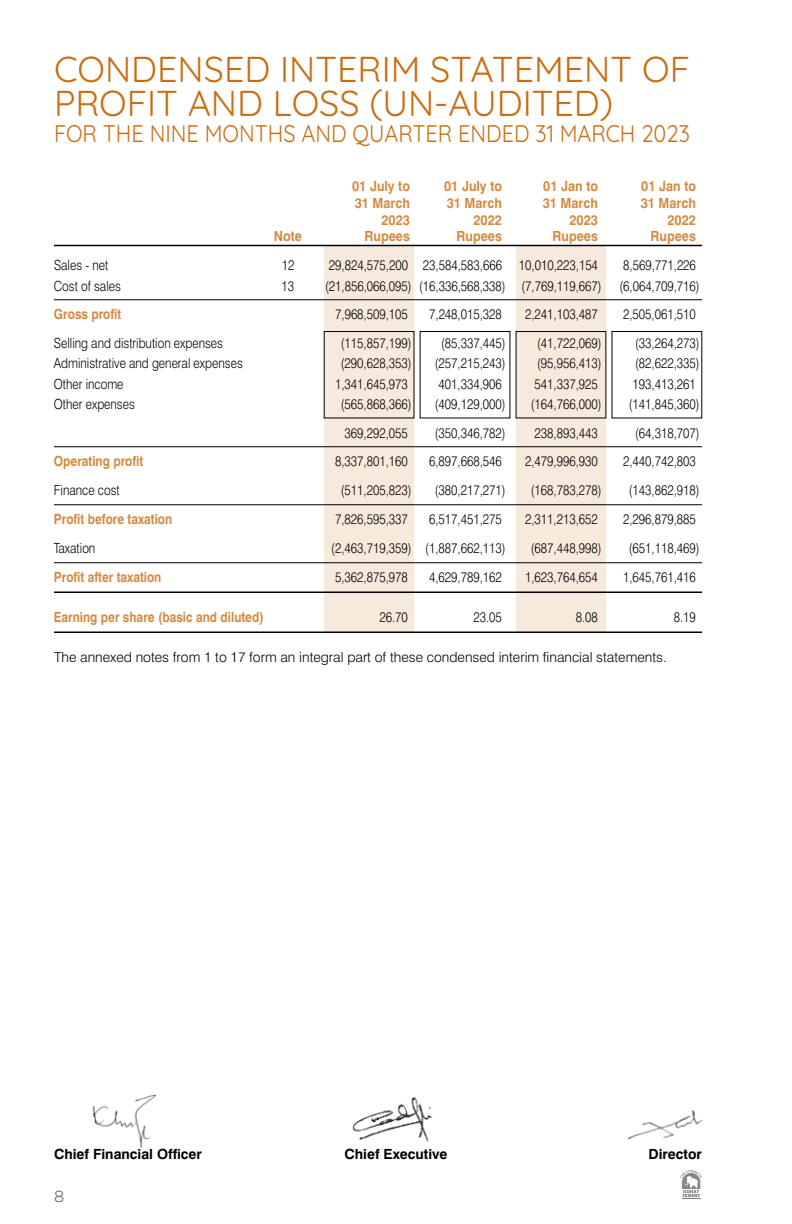
<style>
.page{position:relative;width:792px;height:1224px;background:#fff}
.page>*{position:absolute;margin:0;border:0;box-sizing:border-box;transform-origin:0 0}
.t1{font:300 36px/34px "Quicksand";color:#c86e14}
.t2{font:300 24px "Quicksand";color:#c86e14;scale:.9 1}
.t3{font:300 16px "Gotham";color:#494948}
.t4{font:300 14px "Swiss 721 BT";color:#000;scale:.85 1}
.t5{font:700 14px "Swiss 721 BT";color:#d38a40;scale:.9 1}
.t6{font:700 14px "Swiss 721 BT";color:#d38a40;scale:.85 1}
.t7{font:300 14px "Swiss 721 BT";color:#000}
.t8{font:700 14px "Swiss 721 BT";color:#000}
</style>
<div class="page">
<img style="left:628px;top:1110px;width:75px;height:30px">
<img style="left:92px;top:1094px;width:65px;height:53px">
<img style="left:352px;top:1097px;width:80px;height:45px">
<div style="left:516px;top:246px;width:90px;height:386px;background:#f7e9db"></div>
<div style="left:324px;top:246px;width:90px;height:386px;background:#f7e9db"></div>
<hr style="left:54px;top:245px;width:648px;height:1px;background:#000">
<hr style="left:54px;top:299px;width:648px;height:1px;background:#000">
<hr style="left:54px;top:446px;width:648px;height:1px;background:#000">
<hr style="left:54px;top:504px;width:648px;height:1px;background:#000">
<hr style="left:54px;top:562px;width:648px;height:1px;background:#000">
<hr style="left:54px;top:591px;width:648px;height:2px;background:#000">
<hr style="left:54px;top:631px;width:648px;height:2px;background:#000">
<svg style="left:680px;top:1170px;width:22px;height:29px"></svg>
<h1 class="t1" style="left:54px;top:48px;width:638px">CONDENSED INTERIM STATEMENT OF<br>PROFIT AND LOSS (UN-AUDITED)</h1>
<h2 class="t2" style="left:54px;top:115px;width:708px">FOR THE NINE MONTHS AND QUARTER ENDED 31 MARCH 2023</h2>
<p class="t5" style="left:352px;top:178px;width:66px">01 July to</p>
<p class="t5" style="left:444px;top:178px;width:66px">01 July to</p>
<p class="t5" style="left:543px;top:178px;width:62px">01 Jan to</p>
<p class="t5" style="left:641px;top:178px;width:62px">01 Jan to</p>
<p class="t5" style="left:355px;top:194px;width:63px">31 March</p>
<p class="t5" style="left:447px;top:194px;width:63px">31 March</p>
<p class="t5" style="left:543px;top:194px;width:63px">31 March</p>
<p class="t5" style="left:641px;top:194px;width:63px">31 March</p>
<p class="t5" style="left:381px;top:211px;width:33px">2023</p>
<p class="t5" style="left:473px;top:211px;width:33px">2022</p>
<p class="t5" style="left:569px;top:211px;width:33px">2023</p>
<p class="t5" style="left:667px;top:211px;width:33px">2022</p>
<p class="t5" style="left:274px;top:228px;width:33px">Note</p>
<p class="t5" style="left:365px;top:228px;width:52px">Rupees</p>
<p class="t5" style="left:457px;top:228px;width:52px">Rupees</p>
<p class="t5" style="left:553px;top:228px;width:52px">Rupees</p>
<p class="t5" style="left:651px;top:228px;width:52px">Rupees</p>
<p class="t4" style="left:54px;top:257px;width:65px">Sales - net</p>
<p class="t4" style="left:282px;top:257px;width:16px">12</p>
<p class="t4" style="left:329px;top:257px;width:318px">29,824,575,200 23,584,583,666 10,010,223,154</p>
<p class="t4" style="left:623px;top:257px;width:87px">8,569,771,226</p>
<p class="t4" style="left:54px;top:277px;width:80px">Cost of sales</p>
<p class="t4" style="left:282px;top:277px;width:16px">13</p>
<p class="t4" style="left:325px;top:277px;width:327px">(21,856,066,095) (16,336,568,338) (7,769,119,667)</p>
<p class="t4" style="left:619px;top:277px;width:96px">(6,064,709,716)</p>
<p class="t6" style="left:54px;top:306px;width:81px">Gross profit</p>
<p class="t4" style="left:335px;top:306px;width:87px">7,968,509,105</p>
<p class="t4" style="left:429px;top:306px;width:87px">7,248,015,328</p>
<p class="t4" style="left:525px;top:306px;width:87px">2,241,103,487</p>
<p class="t4" style="left:623px;top:306px;width:87px">2,505,061,510</p>
<p class="t4" style="left:54px;top:335px;width:201px">Selling and distribution expenses</p>
<p class="t4" style="left:341px;top:335px;width:85px">(115,857,199)</p>
<p class="t4" style="left:441px;top:335px;width:77px">(85,337,445)</p>
<p class="t4" style="left:537px;top:335px;width:77px">(41,722,069)</p>
<p class="t4" style="left:635px;top:335px;width:77px">(33,264,273)</p>
<p class="t4" style="left:54px;top:355px;width:224px">Administrative and general expenses</p>
<p class="t4" style="left:341px;top:355px;width:85px">(290,628,353)</p>
<p class="t4" style="left:435px;top:355px;width:85px">(257,215,243)</p>
<p class="t4" style="left:537px;top:355px;width:77px">(95,956,413)</p>
<p class="t4" style="left:635px;top:355px;width:77px">(82,622,335)</p>
<p class="t4" style="left:54px;top:375px;width:83px">Other income</p>
<p class="t4" style="left:335px;top:375px;width:87px">1,341,645,973</p>
<p class="t4" style="left:439px;top:375px;width:76px">401,334,906</p>
<p class="t4" style="left:535px;top:375px;width:76px">541,337,925</p>
<p class="t4" style="left:633px;top:375px;width:76px">193,413,261</p>
<p class="t4" style="left:54px;top:395px;width:97px">Other expenses</p>
<p class="t4" style="left:341px;top:395px;width:85px">(565,868,366)</p>
<p class="t4" style="left:435px;top:395px;width:85px">(409,129,000)</p>
<p class="t4" style="left:531px;top:395px;width:85px">(164,766,000)</p>
<p class="t4" style="left:629px;top:395px;width:85px">(141,845,360)</p>
<p class="t4" style="left:345px;top:424px;width:76px">369,292,055</p>
<p class="t4" style="left:435px;top:424px;width:85px">(350,346,782)</p>
<p class="t4" style="left:535px;top:424px;width:76px">238,893,443</p>
<p class="t4" style="left:635px;top:424px;width:77px">(64,318,707)</p>
<p class="t6" style="left:54px;top:453px;width:107px">Operating profit</p>
<p class="t4" style="left:335px;top:453px;width:87px">8,337,801,160</p>
<p class="t4" style="left:429px;top:453px;width:87px">6,897,668,546</p>
<p class="t4" style="left:525px;top:453px;width:87px">2,479,996,930</p>
<p class="t4" style="left:623px;top:453px;width:87px">2,440,742,803</p>
<p class="t4" style="left:54px;top:482px;width:79px">Finance cost</p>
<p class="t4" style="left:341px;top:482px;width:85px">(511,205,823)</p>
<p class="t4" style="left:435px;top:482px;width:85px">(380,217,271)</p>
<p class="t4" style="left:531px;top:482px;width:85px">(168,783,278)</p>
<p class="t4" style="left:629px;top:482px;width:85px">(143,862,918)</p>
<p class="t6" style="left:54px;top:511px;width:141px">Profit before taxation</p>
<p class="t4" style="left:335px;top:511px;width:87px">7,826,595,337</p>
<p class="t4" style="left:429px;top:511px;width:87px">6,517,451,275</p>
<p class="t4" style="left:525px;top:511px;width:87px">2,311,213,652</p>
<p class="t4" style="left:623px;top:511px;width:87px">2,296,879,885</p>
<p class="t4" style="left:54px;top:540px;width:50px">Taxation</p>
<p class="t4" style="left:331px;top:540px;width:207px">(2,463,719,359) (1,887,662,113)</p>
<p class="t4" style="left:531px;top:540px;width:85px">(687,448,998)</p>
<p class="t4" style="left:629px;top:540px;width:85px">(651,118,469)</p>
<p class="t6" style="left:54px;top:569px;width:128px">Profit after taxation</p>
<p class="t4" style="left:335px;top:569px;width:87px">5,362,875,978</p>
<p class="t4" style="left:429px;top:569px;width:87px">4,629,789,162</p>
<p class="t4" style="left:525px;top:569px;width:87px">1,623,764,654</p>
<p class="t4" style="left:623px;top:569px;width:87px">1,645,761,416</p>
<p class="t6" style="left:54px;top:609px;width:249px">Earning per share (basic and diluted)</p>
<p class="t4" style="left:379px;top:609px;width:35px">26.70</p>
<p class="t4" style="left:473px;top:609px;width:35px">23.05</p>
<p class="t4" style="left:576px;top:609px;width:28px">8.08</p>
<p class="t4" style="left:674px;top:609px;width:28px">8.19</p>
<p class="t7" style="left:54px;top:649px;width:614px">The annexed notes from 1 to 17 form an integral part of these condensed interim financial statements.</p>
<p class="t8" style="left:54px;top:1146px;width:149px">Chief Financial Officer</p>
<p class="t8" style="left:344px;top:1146px;width:105px">Chief Executive</p>
<p class="t8" style="left:649px;top:1146px;width:55px">Director</p>
<p class="t3" style="left:54px;top:1186px;width:12px">8</p>
</div>
